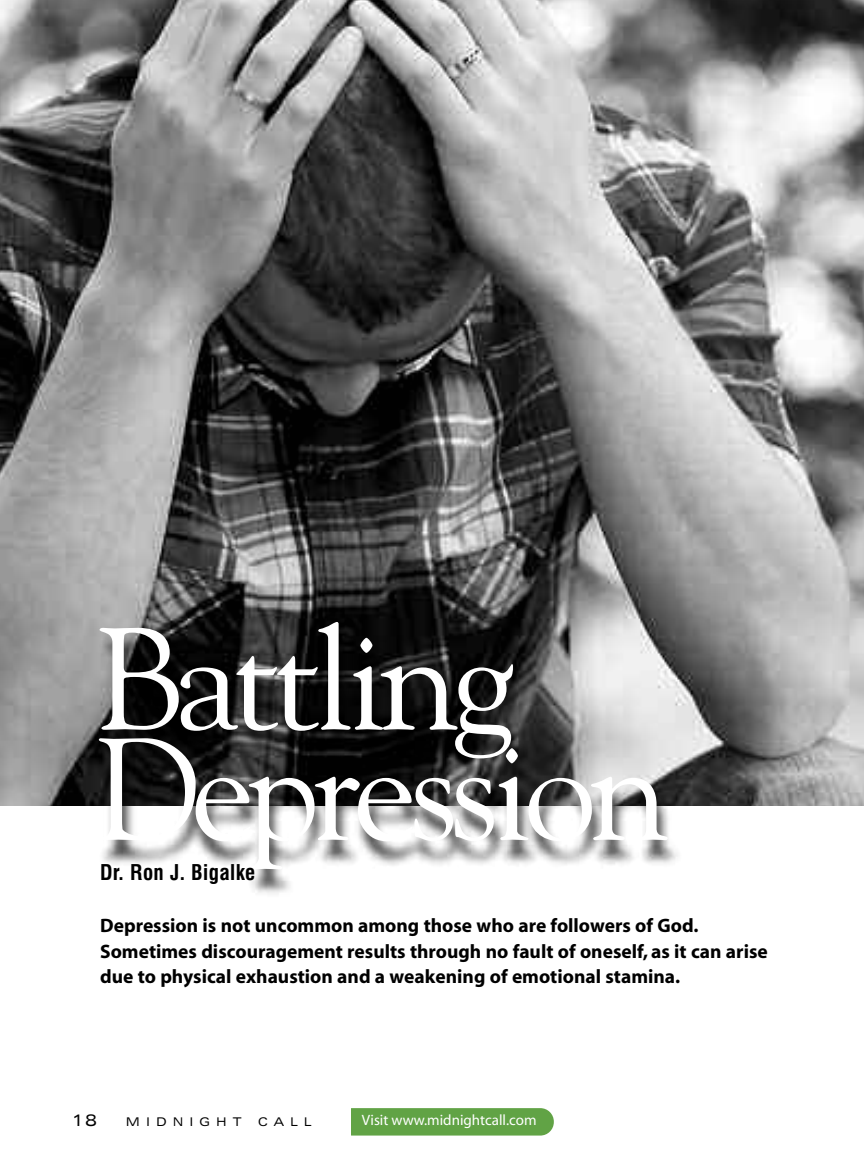
<style>
.page{position:relative;width:864px;height:1161px;background:#fff}
.page>*{position:absolute;margin:0;border:0;box-sizing:border-box;transform-origin:0 0}
.t1{font:144px/110.4px "Goudy";letter-spacing:-.05em;color:#fff}
.t2{font:700 condensed 21.15px "Swiss 721 BT";letter-spacing:.02em;color:#000}
.t3{font:700 19.5px/25.5px "Myriad";color:#000}
.t4{font:expanded 16.5px "Zurich BT";color:#000}
.t5{font:15px "Myriad";color:#fff}
.t6{font:expanded 12px "Zurich BT";letter-spacing:.505em;color:#000}
</style>
<div class="page">
<img style="left:0;top:0;width:864px;height:805px">
<img style="left:75px;top:581px;width:764px;height:313px">
<div style="left:339px;top:1108px;width:215px;height:28px;background:#61a345;border-radius:14px"></div>
<div style="left:331px;top:1091px;width:19px;height:63px;background:#fff"></div>
<h1 class="t1" style="left:94px;top:620px;width:576px">Battling<br>Depression</h1>
<p class="t2" style="left:100px;top:859px;width:157px">Dr. Ron J. Bigalke</p>
<p class="t3" style="left:100px;top:914px;width:669px">Depression is not uncommon among those who are followers of God.<br>Sometimes discouragement results through no fault of oneself, as it can arise due to physical exhaustion and a weakening of emotional stamina.</p>
<p class="t4" style="left:72px;top:1111px;width:27px">18</p>
<p class="t6" style="left:126px;top:1115px;width:117px">MIDNIGHT</p>
<p class="t6" style="left:258px;top:1115px;width:55px">CALL</p>
<p class="t5" style="left:362px;top:1113px;width:176px">Visit www.midnightcall.com</p>
</div>
